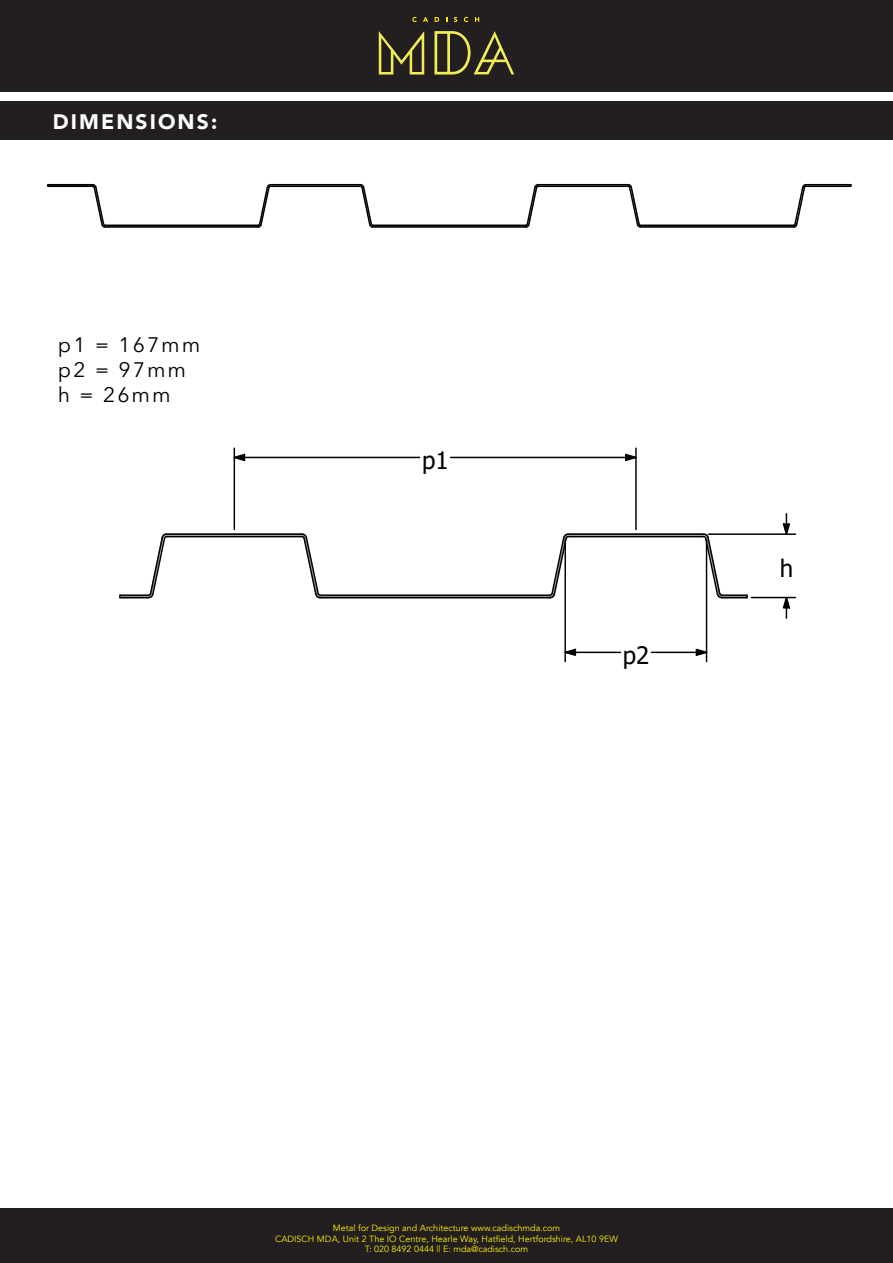
<style>
.page{position:relative;width:893px;height:1263px;background:#fff}
.page>*{position:absolute;margin:0;border:0;box-sizing:border-box;transform-origin:0 0}
.t1{font:24px "Tahoma";color:#000}
.t2{font:21px/25.2px "Avenir Next LT Pro";letter-spacing:.1em;color:#000}
.t3{font:900 21px "Avenir";letter-spacing:.1em;color:#fff}
.t4{font:9px/10.8px "Avenir";color:#fff101;text-align:center}
</style>
<div class="page">
<div style="left:0;top:0;width:893px;height:91px;background:#231f20"></div>
<svg style="left:379px;top:31px;width:45px;height:44px"></svg>
<svg style="left:434px;top:31px;width:80px;height:44px"></svg>
<svg style="left:412px;top:17px;width:5px;height:5px"></svg>
<svg style="left:423px;top:17px;width:5px;height:5px"></svg>
<svg style="left:435px;top:17px;width:4px;height:5px"></svg>
<svg style="left:454px;top:17px;width:3px;height:5px"></svg>
<svg style="left:464px;top:17px;width:4px;height:5px"></svg>
<svg style="left:475px;top:17px;width:4px;height:5px"></svg>
<div style="left:0;top:102px;width:893px;height:38px;background:#231f20"></div>
<div style="left:0;top:1209px;width:893px;height:54px;background:#231f20"></div>
<img style="left:48px;top:185px;width:744px;height:40px">
<svg style="left:119px;top:533px;width:49px;height:66px"></svg>
<svg style="left:702px;top:533px;width:46px;height:67px"></svg>
<hr style="left:166px;top:533px;width:136px;height:2px;background:#000">
<hr style="left:166px;top:536px;width:136px;height:1px;background:#000">
<hr style="left:320px;top:594px;width:230px;height:2px;background:#000">
<hr style="left:320px;top:597px;width:230px;height:1px;background:#000">
<svg style="left:300px;top:533px;width:22px;height:66px"></svg>
<svg style="left:549px;top:533px;width:20px;height:66px"></svg>
<hr style="left:568px;top:533px;width:136px;height:2px;background:#000">
<hr style="left:568px;top:536px;width:136px;height:1px;background:#000">
<div style="left:47px;top:184px;width:47px;height:3px;border:1px solid #000"></div>
<hr style="left:105px;top:225px;width:153px;height:1px;background:#000">
<hr style="left:105px;top:226px;width:153px;height:2px;background:#000">
<svg style="left:91px;top:183px;width:16px;height:45px"></svg>
<svg style="left:257px;top:183px;width:15px;height:45px"></svg>
<hr style="left:640px;top:225px;width:154px;height:1px;background:#000">
<hr style="left:640px;top:226px;width:154px;height:2px;background:#000">
<svg style="left:626px;top:183px;width:16px;height:45px"></svg>
<svg style="left:792px;top:183px;width:60px;height:45px"></svg>
<hr style="left:270px;top:184px;width:91px;height:1px;background:#000">
<hr style="left:270px;top:186px;width:91px;height:1px;background:#000">
<hr style="left:373px;top:225px;width:153px;height:1px;background:#000">
<hr style="left:373px;top:226px;width:153px;height:2px;background:#000">
<svg style="left:359px;top:183px;width:16px;height:45px"></svg>
<svg style="left:525px;top:183px;width:14px;height:45px"></svg>
<hr style="left:538px;top:184px;width:90px;height:1px;background:#000">
<hr style="left:538px;top:186px;width:90px;height:1px;background:#000">
<svg style="left:233px;top:453px;width:13px;height:9px"></svg>
<svg style="left:624px;top:453px;width:11px;height:9px"></svg>
<hr style="left:244px;top:457px;width:176px;height:1px;background:#000">
<hr style="left:450px;top:457px;width:176px;height:1px;background:#000">
<hr style="left:635px;top:448px;width:2px;height:82px;background:#000">
<hr style="left:234px;top:448px;width:1px;height:82px;background:#000">
<svg style="left:782px;top:514px;width:8px;height:19px"></svg>
<svg style="left:781px;top:596px;width:10px;height:22px"></svg>
<hr style="left:752px;top:597px;width:44px;height:1px;background:#000">
<hr style="left:708px;top:533px;width:88px;height:2px;background:#000">
<svg style="left:566px;top:648px;width:11px;height:8px"></svg>
<svg style="left:695px;top:647px;width:13px;height:10px"></svg>
<hr style="left:575px;top:652px;width:46px;height:1px;background:#000">
<hr style="left:651px;top:652px;width:45px;height:1px;background:#000">
<hr style="left:564px;top:540px;width:2px;height:122px;background:#000">
<hr style="left:706px;top:540px;width:1px;height:122px;background:#000">
<h2 class="t3" style="left:53px;top:104px;width:166px">DIMENSIONS:</h2>
<h2 class="t2" style="left:58px;top:332px;width:144px">p1 = 167mm p2 = 97mm h = 26mm</h2>
<h1 class="t1" style="left:422px;top:450px;width:28px">p1</h1>
<h1 class="t1" style="left:623px;top:645px;width:28px">p2</h1>
<h1 class="t1" style="left:780px;top:559px;width:15px">h</h1>
<p class="t4" style="left:275px;top:1222px;width:344px">Metal for Design and Architecture www.cadischmda.com<br>CADISCH MDA, Unit 2 The IO Centre, Hearle Way, Hatfield, Hertfordshire, AL10 9EW<br>T: 020 8492 0444 || E: mda@cadisch.com</p>
</div>
